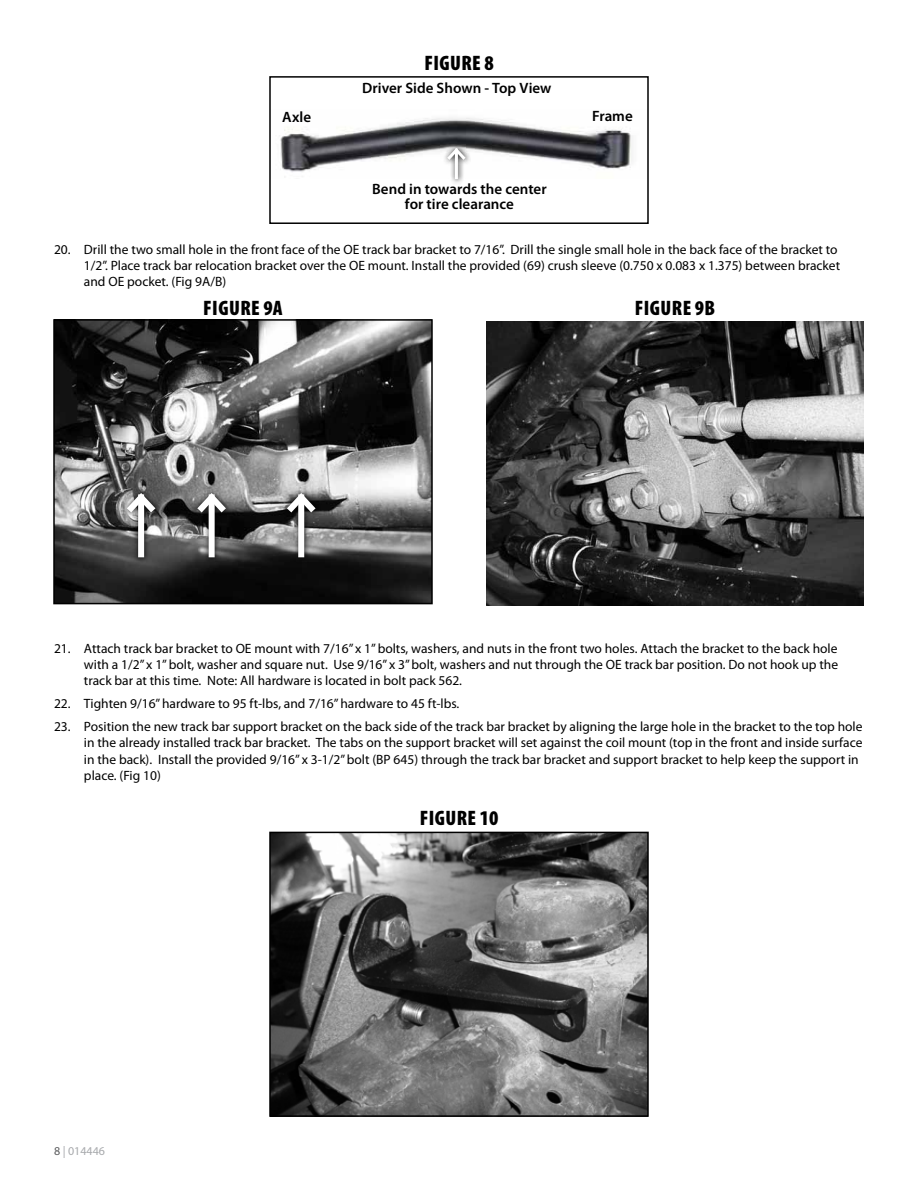
<style>
.page{position:relative;width:918px;height:1188px;background:#fff}
.page>*{position:absolute;margin:0;border:0;box-sizing:border-box;transform-origin:0 0}
.t1{font:900 condensed 21px "Myriad Pro";letter-spacing:.02em;color:#000}
.t2{font:600 15px/15.8px "Myriad Pro";color:#000;text-align:center}
.t3{font:13.5px/16.2px "Myriad Pro";color:#000}
.t4{font:12px "Myriad Pro";color:#a7a9ac}
.s1{color:#58595b}
</style>
<div class="page">
<img style="left:280px;top:118px;width:352px;height:54px">
<div style="left:269px;top:76px;width:380px;height:148px;border:2px solid #000"></div>
<svg style="left:443px;top:143px;width:28px;height:40px"></svg>
<hr style="left:455px;top:150px;width:3px;height:28px;background:#fff">
<svg style="left:445px;top:146px;width:23px;height:16px"></svg>
<img style="left:56px;top:322px;width:374px;height:279px">
<div style="left:53px;top:319px;width:380px;height:285px;border:2px solid #000"></div>
<svg style="left:122px;top:488px;width:39px;height:76px;background:#656565"></svg>
<div style="left:138px;top:497px;width:6px;height:57px;background:#fff"></div>
<svg style="left:123px;top:489px;width:37px;height:28px"></svg>
<svg style="left:193px;top:488px;width:39px;height:76px;background:#4a4a4a"></svg>
<div style="left:209px;top:497px;width:6px;height:57px;background:#fff"></div>
<svg style="left:193px;top:489px;width:37px;height:28px"></svg>
<svg style="left:282px;top:488px;width:39px;height:76px;background:#6a6a6a"></svg>
<div style="left:298px;top:497px;width:6px;height:57px;background:#fff"></div>
<svg style="left:283px;top:489px;width:37px;height:28px"></svg>
<img style="left:486px;top:321px;width:378px;height:284px">
<img style="left:272px;top:835px;width:374px;height:279px">
<div style="left:269px;top:832px;width:380px;height:285px;border:2px solid #000"></div>
<h1 class="t1" style="left:424px;top:51px;width:71px">FIGURE 8</h1>
<p class="t2" style="left:282px;top:109px;width:31px">Axle</p>
<p class="t2" style="left:362px;top:80px;width:191px">Driver Side Shown - Top View</p>
<p class="t2" style="left:372px;top:180px;width:176px">Bend in towards the center for tire clearance</p>
<p class="t2" style="left:592px;top:108px;width:42px">Frame</p>
<p class="t3" style="left:84px;top:241px;width:758px;text-indent:-30px">20. Drill the two small hole in the front face of the OE track bar bracket to 7/16”. Drill the single small hole in the back face of the bracket to<br>1/2”. Place track bar relocation bracket over the OE mount. Install the provided (69) crush sleeve (0.750 x 0.083 x 1.375) between bracket and OE pocket. (Fig 9A/B)</p>
<h1 class="t1" style="left:203px;top:296px;width:81px">FIGURE 9A</h1>
<h1 class="t1" style="left:635px;top:296px;width:80px">FIGURE 9B</h1>
<p class="t3" style="left:84px;top:640px;width:756px;text-align:justify;text-indent:-30px">21. Attach track bar bracket to OE mount with 7/16” x 1” bolts, washers, and nuts in the front two holes. Attach the bracket to the back hole with a 1/2” x 1” bolt, washer and square nut. Use 9/16” x 3” bolt, washers and nut through the OE track bar position. Do not hook up the track bar at this time. Note: All hardware is located in bolt pack 562.</p>
<p class="t3" style="left:54px;top:695px;width:407px">22. Tighten 9/16”hardware to 95 ft-lbs, and 7/16”hardware to 45 ft-lbs.</p>
<p class="t3" style="left:84px;top:718px;width:780px;text-indent:-30px">23. Position the new track bar support bracket on the back side of the track bar bracket by aligning the large hole in the bracket to the top hole in the already installed track bar bracket. The tabs on the support bracket will set against the coil mount (top in the front and inside surface in the back). Install the provided 9/16” x 3-1/2”bolt (BP 645) through the track bar bracket and support bracket to help keep the support in place. (Fig 10)</p>
<h1 class="t1" style="left:420px;top:807px;width:80px">FIGURE 10</h1>
<p class="t4" style="left:54px;top:1143px;width:53px"><span class="s1">8</span> | 014446</p>
</div>
